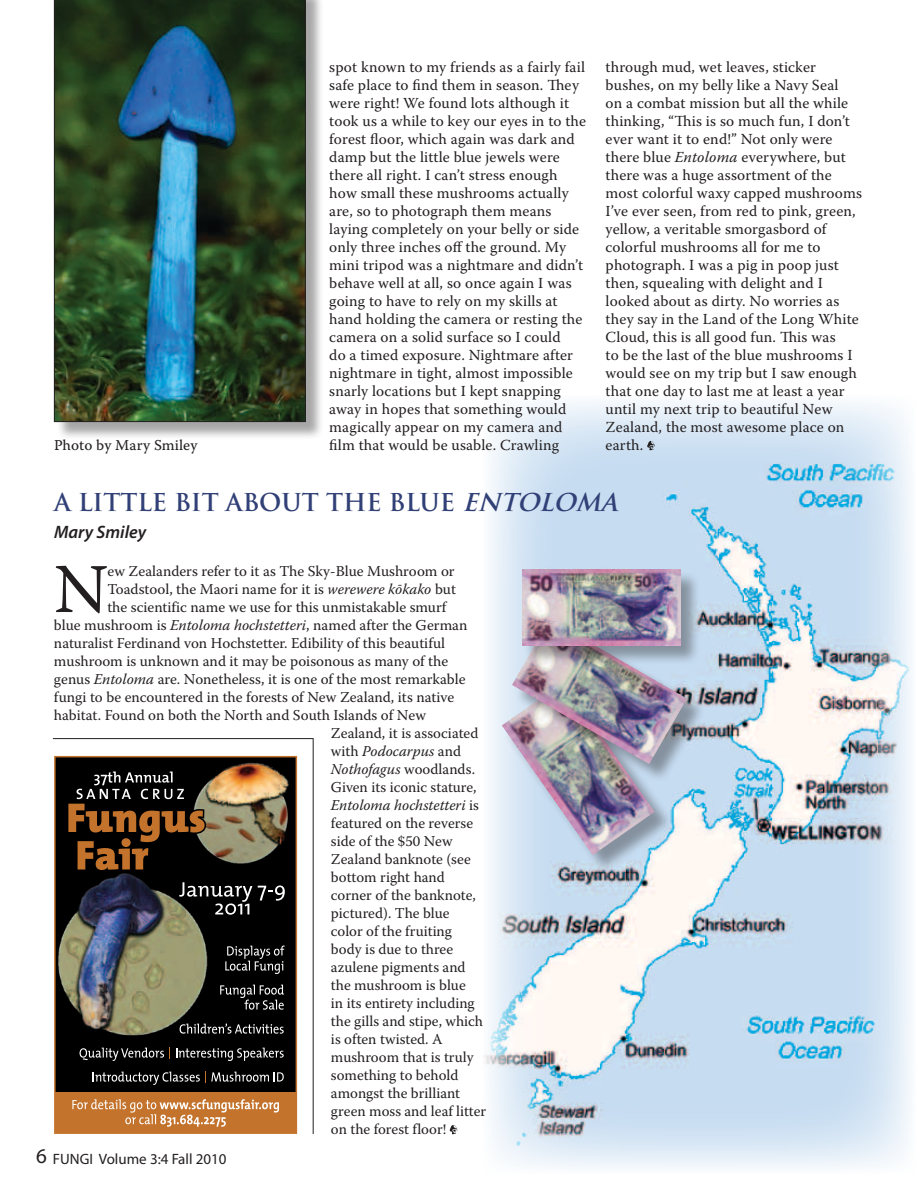
<style>
.page{position:relative;width:918px;height:1188px;background:#fff}
.page>*{position:absolute;margin:0;border:0;box-sizing:border-box;transform-origin:0 0}
.t1{font:69.6px "Warnock Pro";color:#231f20}
.t2{font:700 24px "Trajan Pro";color:#314076}
.t3{font:italic 600 18px "Myriad Pro";color:#231f20}
.t4{font:15.3px/18px "Warnock Pro";letter-spacing:.01em;color:#231f20}
.t5{font:15px "Warnock Pro";color:#231f20}
.t6{font:italic 15px "Warnock Pro";color:#231f20}
.t7{font:15px "Myriad Pro";color:#231f20}
.t8{font:15px "Warnock Pro Capt";color:#231f20}
.s1{font-style:italic}
.s2{font-style:normal}
.s3{font-size:21px}
</style>
<div class="page">
<img style="left:484px;top:402px;width:428px;height:766px">
<div style="left:56px;top:0;width:269px;height:441px;background:#231f20;opacity:.4"></div>
<img style="left:54px;top:0;width:252px;height:422px">
<div style="left:502px;top:682px;width:170px;height:190px;background:#231f20;opacity:.4"></div>
<img style="left:502px;top:682px;width:153px;height:173px">
<div style="left:512px;top:620px;width:193px;height:161px;background:#231f20;opacity:.4"></div>
<img style="left:512px;top:619px;width:175px;height:145px">
<div style="left:523px;top:570px;width:177px;height:95px;background:#231f20;opacity:.4"></div>
<img style="left:522px;top:569px;width:159px;height:76px">
<svg style="left:54px;top:756px;width:243px;height:378px;background:#0f0903"></svg>
<div style="left:55px;top:1093px;width:241px;height:40px;background:#c3732c"></div>
<svg style="left:72px;top:1099px;width:207px;height:28px"></svg>
<svg style="left:225px;top:946px;width:60px;height:28px;background:#323232"></svg>
<svg style="left:220px;top:985px;width:64px;height:25px;background:#2f2f2f"></svg>
<svg style="left:213px;top:1023px;width:71px;height:11px"></svg>
<svg style="left:80px;top:1048px;width:90px;height:13px"></svg>
<svg style="left:176px;top:1048px;width:108px;height:13px"></svg>
<svg style="left:93px;top:1072px;width:191px;height:13px;background:#353434"></svg>
<img style="left:54px;top:858px;width:159px;height:186px">
<img style="left:192px;top:758px;width:100px;height:111px">
<svg style="left:258px;top:886px;width:27px;height:15px"></svg>
<svg style="left:179px;top:882px;width:73px;height:33px;background:#353533"></svg>
<svg style="left:65px;top:771px;width:143px;height:102px;background:#3b2918"></svg>
<hr style="left:53px;top:738px;width:260px;height:1px;background:#231f20">
<hr style="left:313px;top:738px;width:1px;height:396px;background:#231f20">
<svg style="left:450px;top:1125px;width:7px;height:9px"></svg>
<svg style="left:647px;top:441px;width:8px;height:9px"></svg>
<p class="t4" style="left:329px;top:58px;width:258px">spot known to my friends as a fairly fail safe place to find them in season. They were right! We found lots although it took us a while to key our eyes in to the forest floor, which again was dark and damp but the little blue jewels were there all right. I can’t stress enough how small these mushrooms actually are, so to photograph them means laying completely on your belly or side only three inches off the ground. My mini tripod was a nightmare and didn’t behave well at all, so once again I was going to have to rely on my skills at hand holding the camera or resting the camera on a solid surface so I could<br>do a timed exposure. Nightmare after nightmare in tight, almost impossible snarly locations but I kept snapping away in hopes that something would magically appear on my camera and film that would be usable. Crawling</p>
<p class="t4" style="left:606px;top:58px;width:258px">through mud, wet leaves, sticker bushes, on my belly like a Navy Seal<br>on a combat mission but all the while thinking, “This is so much fun, I don’t ever want it to end!” Not only were there blue <span class="s1">Entoloma</span> everywhere, but there was a huge assortment of the most colorful waxy capped mushrooms I’ve ever seen, from red to pink, green, yellow, a veritable smorgasbord of colorful mushrooms all for me to photograph. I was a pig in poop just then, squealing with delight and I looked about as dirty. No worries as they say in the Land of the Long White Cloud, this is all good fun. This was<br>to be the last of the blue mushrooms I would see on my trip but I saw enough that one day to last me at least a year until my next trip to beautiful New Zealand, the most awesome place on earth.</p>
<h2 class="t2" style="left:54px;top:488px;width:565px">A LITTLE BIT ABOUT THE BLUE <span class="s1">ENTOLOMA</span></h2>
<p class="t3" style="left:54px;top:521px;width:94px">Mary Smiley</p>
<p class="t8" style="left:54px;top:436px;width:145px">Photo by Mary Smiley</p>
<h1 class="t1" style="left:54px;top:547px;width:55px">N</h1>
<p class="t5" style="left:107px;top:562px;width:349px">ew Zealanders refer to it as The Sky-Blue Mushroom or</p>
<p class="t5" style="left:107px;top:580px;width:350px">Toadstool, the Maori name for it is <span class="s1">werewere kōkako</span> but</p>
<p class="t5" style="left:107px;top:598px;width:341px">the scientific name we use for this unmistakable smurf</p>
<p class="t5" style="left:54px;top:616px;width:415px">blue mushroom is <span class="s1">Entoloma hochstetteri</span>, named after the German</p>
<p class="t5" style="left:54px;top:634px;width:393px">naturalist Ferdinand von Hochstetter. Edibility of this beautiful</p>
<p class="t5" style="left:54px;top:652px;width:396px">mushroom is unknown and it may be poisonous as many of the</p>
<p class="t5" style="left:54px;top:670px;width:413px">genus <span class="s1">Entoloma</span> are. Nonetheless, it is one of the most remarkable</p>
<p class="t5" style="left:54px;top:688px;width:402px">fungi to be encountered in the forests of New Zealand, its native</p>
<p class="t5" style="left:54px;top:706px;width:374px">habitat. Found on both the North and South Islands of New</p>
<p class="t5" style="left:331px;top:724px;width:149px">Zealand, it is associated</p>
<p class="t6" style="left:331px;top:742px;width:132px"><span class="s2">with</span> Podocarpus <span class="s2">and</span></p>
<p class="t6" style="left:331px;top:760px;width:146px">Nothofagus <span class="s2">woodlands.</span></p>
<p class="t5" style="left:331px;top:778px;width:147px">Given its iconic stature,</p>
<p class="t6" style="left:331px;top:796px;width:150px">Entoloma hochstetteri <span class="s2">is</span></p>
<p class="t5" style="left:331px;top:814px;width:144px">featured on the reverse</p>
<p class="t5" style="left:331px;top:832px;width:123px">side of the $50 New</p>
<p class="t5" style="left:331px;top:850px;width:141px">Zealand banknote (see</p>
<p class="t5" style="left:331px;top:868px;width:115px">bottom right hand</p>
<p class="t5" style="left:331px;top:886px;width:146px">corner of the banknote,</p>
<p class="t5" style="left:331px;top:904px;width:120px">pictured). The blue</p>
<p class="t5" style="left:331px;top:922px;width:123px">color of the fruiting</p>
<p class="t5" style="left:331px;top:940px;width:124px">body is due to three</p>
<p class="t5" style="left:331px;top:958px;width:136px">azulene pigments and</p>
<p class="t5" style="left:331px;top:976px;width:136px">the mushroom is blue</p>
<p class="t5" style="left:331px;top:994px;width:145px">in its entirety including</p>
<p class="t5" style="left:331px;top:1012px;width:154px">the gills and stipe, which</p>
<p class="t5" style="left:331px;top:1030px;width:113px">is often twisted. A</p>
<p class="t5" style="left:331px;top:1048px;width:144px">mushroom that is truly</p>
<p class="t5" style="left:331px;top:1066px;width:129px">something to behold</p>
<p class="t5" style="left:331px;top:1084px;width:131px">amongst the brilliant</p>
<p class="t5" style="left:331px;top:1102px;width:157px">green moss and leaf litter</p>
<p class="t5" style="left:331px;top:1120px;width:117px">on the forest floor!</p>
<p class="t7" style="left:36px;top:1149px;width:192px"><span class="s3">6</span> FUNGI Volume 3:4 Fall 2010</p>
</div>
